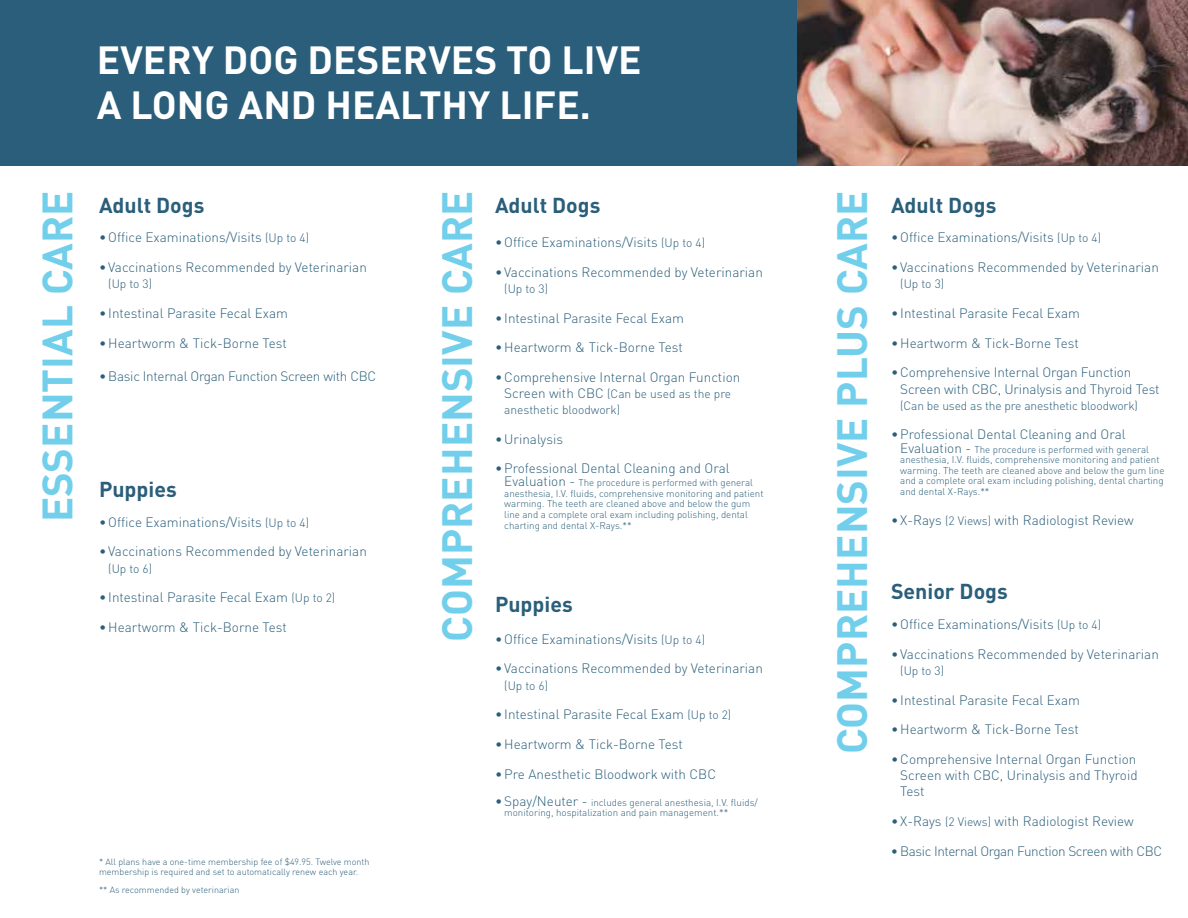
<style>
.page{position:relative;width:1188px;height:918px;background:#fff}
.page>*{position:absolute;margin:0;border:0;box-sizing:border-box;transform-origin:0 0}
.t1{font:700 41.85px "DIN";color:#71cfeb}
.t2{font:700 38.85px/44.5px "DIN";color:#fff}
.t3{font:700 21.3px "DIN";color:#2a5e7a}
.t4{font:300 13.5px/16.2px "DIN";color:#2a5e7a;text-align:justify}
.t5{font:300 13.5px "DIN";letter-spacing:-.03em;color:#2a5e7a}
.t6{font:300 13.5px "DIN";letter-spacing:-.02em;color:#2a5e7a}
.t7{font:300 12px/16.2px "DIN";letter-spacing:-.01em;color:#2a5e7a}
.t8{font:300 9.75px/10.5px "DIN";color:#2a5e7a}
.t9{font:300 9px/10.5px "DIN";color:#2a5e7a}
.s1{font-size:12px}
.s2{font-size:13.5px}
</style>
<div class="page">
<img style="left:796px;top:0;width:392px;height:166px">
<div style="left:0;top:0;width:796px;height:166px;background:#2a5e7a"></div>
<h2 class="t2" style="left:97px;top:36px;width:546px">EVERY DOG DESERVES TO LIVE<br>A LONG AND HEALTHY LIFE.</h2>
<h1 class="t1" style="left:30px;top:522px;width:333px;rotate:-90deg">ESSENTIAL CARE</h1>
<h1 class="t1" style="left:430px;top:642px;width:453px;rotate:-90deg">COMPREHENSIVE CARE</h1>
<h1 class="t1" style="left:825px;top:754px;width:566px;rotate:-90deg">COMPREHENSIVE PLUS CARE</h1>
<h3 class="t3" style="left:99px;top:191px;width:107px">Adult Dogs</h3>
<p class="t4" style="left:99px;top:229px;width:212px">•Office Examinations/Visits <span class="s1">(Up to 4)</span></p>
<p class="t4" style="left:99px;top:259px;width:269px">• Vaccinations Recommended by Veterinarian</p>
<p class="t7" style="left:108px;top:276px;width:45px">(Up to 3)</p>
<p class="t4" style="left:99px;top:305px;width:191px">• Intestinal Parasite Fecal Exam</p>
<p class="t4" style="left:99px;top:335px;width:189px">•Heartworm &amp; Tick-Borne Test</p>
<p class="t6" style="left:99px;top:368px;width:279px">• Basic Internal Organ Function Screen with CBC</p>
<h3 class="t3" style="left:495px;top:191px;width:107px">Adult Dogs</h3>
<p class="t4" style="left:495px;top:234px;width:212px">•Office Examinations/Visits <span class="s1">(Up to 4)</span></p>
<p class="t4" style="left:495px;top:264px;width:269px">• Vaccinations Recommended by Veterinarian</p>
<p class="t7" style="left:504px;top:280px;width:45px">(Up to 3)</p>
<p class="t4" style="left:495px;top:309px;width:191px">• Intestinal Parasite Fecal Exam</p>
<p class="t4" style="left:495px;top:339px;width:189px">•Heartworm &amp; Tick-Borne Test</p>
<p class="t4" style="left:495px;top:369px;width:247px">•Comprehensive Internal Organ Function</p>
<p class="t7" style="left:504px;top:386px;width:228px"><span class="s2">Screen with CBC</span> (Can be used as the pre anesthetic bloodwork)</p>
<p class="t4" style="left:495px;top:431px;width:70px">•Urinalysis</p>
<p class="t4" style="left:495px;top:459px;width:236px">•Professional Dental Cleaning and Oral</p>
<p class="t8" style="left:504px;top:477px;width:261px"><span class="s2">Evaluation -</span> The procedure is performed with general anesthesia, I.V. fluids, comprehensive monitoring and patient warming. The teeth are cleaned above and below the gum line and a complete oral exam including polishing, dental</p>
<p class="t8" style="left:504px;top:520px;width:129px">charting and dental X-Rays.**</p>
<h3 class="t3" style="left:99px;top:475px;width:79px">Puppies</h3>
<p class="t4" style="left:99px;top:514px;width:212px">•Office Examinations/Visits <span class="s1">(Up to 4)</span></p>
<p class="t4" style="left:99px;top:543px;width:269px">• Vaccinations Recommended by Veterinarian</p>
<p class="t7" style="left:108px;top:560px;width:45px">(Up to 6)</p>
<p class="t4" style="left:99px;top:589px;width:238px">• Intestinal Parasite Fecal Exam <span class="s1">(Up to 2)</span></p>
<p class="t4" style="left:99px;top:619px;width:189px">•Heartworm &amp; Tick-Borne Test</p>
<h3 class="t3" style="left:495px;top:590px;width:79px">Puppies</h3>
<p class="t4" style="left:495px;top:631px;width:212px">•Office Examinations/Visits <span class="s1">(Up to 4)</span></p>
<p class="t4" style="left:495px;top:660px;width:269px">• Vaccinations Recommended by Veterinarian</p>
<p class="t7" style="left:504px;top:677px;width:45px">(Up to 6)</p>
<p class="t4" style="left:495px;top:706px;width:238px">• Intestinal Parasite Fecal Exam <span class="s1">(Up to 2)</span></p>
<p class="t4" style="left:495px;top:736px;width:189px">•Heartworm &amp; Tick-Borne Test</p>
<p class="t4" style="left:495px;top:766px;width:223px">•Pre Anesthetic Bloodwork with CBC</p>
<p class="t8" style="left:504px;top:797px;width:255px;text-indent:-9px"><span class="s2">•Spay/Neuter -</span> includes general anesthesia, I.V. fluids/ monitoring, hospitalization and pain management.**</p>
<p class="t9" style="left:99px;top:856px;width:272px">* All plans have a one-time membership fee of $49.95. Twelve month membership is required and set to automatically renew each year.</p>
<p class="t9" style="left:99px;top:884px;width:142px">** As recommended by veterinarian</p>
<h3 class="t3" style="left:891px;top:191px;width:107px">Adult Dogs</h3>
<p class="t4" style="left:891px;top:229px;width:212px">•Office Examinations/Visits <span class="s1">(Up to 4)</span></p>
<p class="t4" style="left:891px;top:259px;width:269px">• Vaccinations Recommended by Veterinarian</p>
<p class="t7" style="left:900px;top:276px;width:45px">(Up to 3)</p>
<p class="t4" style="left:891px;top:305px;width:191px">• Intestinal Parasite Fecal Exam</p>
<p class="t4" style="left:891px;top:335px;width:189px">•Heartworm &amp; Tick-Borne Test</p>
<p class="t4" style="left:900px;top:364px;width:261px;text-indent:-9px">•Comprehensive Internal Organ Function<br>Screen with CBC, Urinalysis and Thyroid Test</p>
<p class="t7" style="left:900px;top:397px;width:239px">(Can be used as the pre anesthetic bloodwork)</p>
<p class="t4" style="left:891px;top:426px;width:236px">•Professional Dental Cleaning and Oral</p>
<p class="t8" style="left:900px;top:444px;width:266px"><span class="s2">Evaluation -</span> The procedure is performed with general anesthesia, I.V. fluids, comprehensive monitoring and patient warming. The teeth are cleaned above and below the gum line and a complete oral exam including polishing, dental charting and dental X-Rays.**</p>
<p class="t4" style="left:891px;top:512px;width:244px">• X-Rays <span class="s1">(2 Views)</span> with Radiologist Review</p>
<h3 class="t3" style="left:891px;top:578px;width:118px">Senior Dogs</h3>
<p class="t4" style="left:891px;top:616px;width:212px">•Office Examinations/Visits <span class="s1">(Up to 4)</span></p>
<p class="t4" style="left:891px;top:646px;width:269px">• Vaccinations Recommended by Veterinarian</p>
<p class="t7" style="left:900px;top:662px;width:45px">(Up to 3)</p>
<p class="t4" style="left:891px;top:691px;width:191px">• Intestinal Parasite Fecal Exam</p>
<p class="t4" style="left:891px;top:721px;width:189px">•Heartworm &amp; Tick-Borne Test</p>
<p class="t4" style="left:900px;top:751px;width:239px;text-indent:-9px">•Comprehensive Internal Organ Function Screen with CBC, Urinalysis and Thyroid Test</p>
<p class="t4" style="left:891px;top:813px;width:244px">• X-Rays <span class="s1">(2 Views)</span> with Radiologist Review</p>
<p class="t5" style="left:891px;top:843px;width:273px">• Basic Internal Organ Function Screen with CBC</p>
</div>
